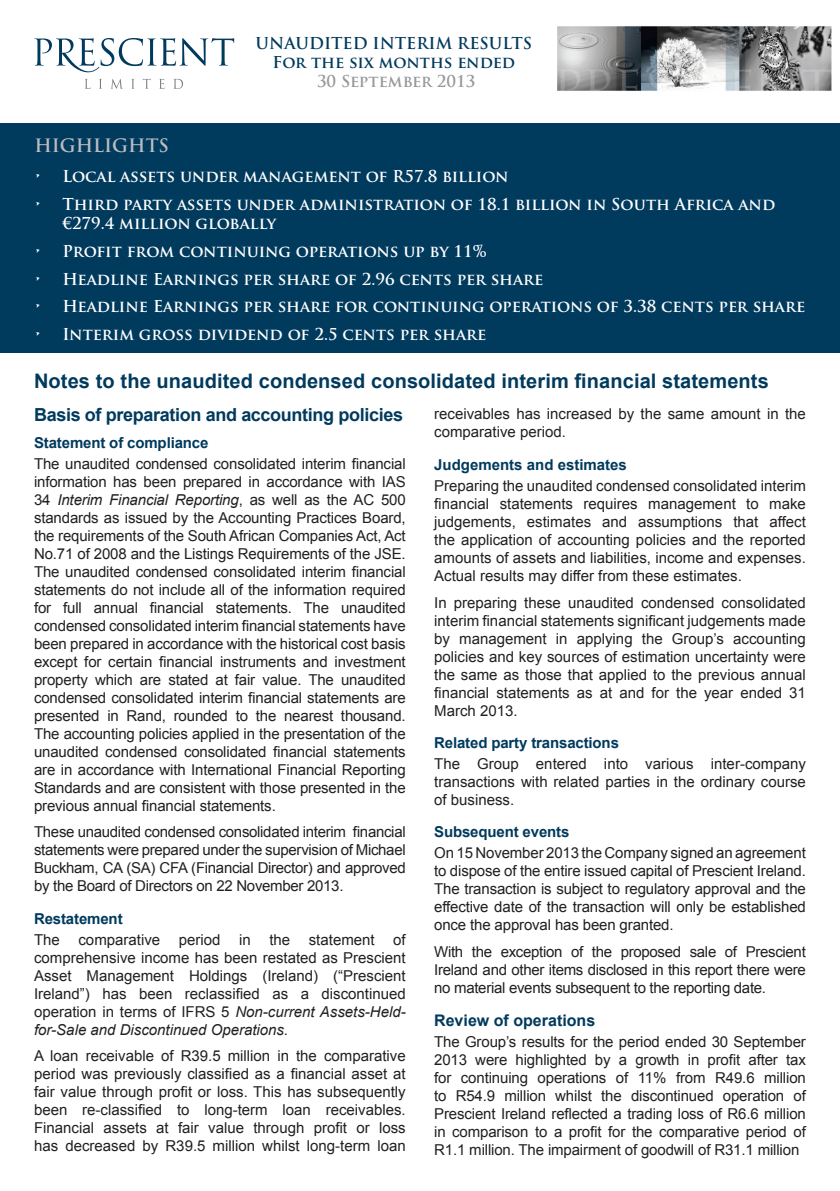
<style>
.page{position:relative;width:840px;height:1191px;background:#fff}
.page>*{position:absolute;margin:0;border:0;box-sizing:border-box;transform-origin:0 0}
.Head_1{font:700 20px "Arial";letter-spacing:.005em;color:#003a5d}
.Head_2{font:700 18px "Arial";letter-spacing:-.02em;color:#003a5d}
.Highlights_copy{font:700 18px "Trajan Pro";color:#bcbdc0}
.Highlights_copy-2{font:700 16px/19.2px "Trajan Pro";color:#fff}
.Main_head{font:700 16px/19.2px "Trajan Pro";color:#003a5d;text-align:center}
.Head_2-2{font:700 16px "Arial";color:#003a5d}
.Body_copy{font:15px/18px "Arial";color:#231f20;text-align:justify}
.Head_3{font:700 15px "Arial";letter-spacing:-.01em;color:#003a5d}
.s1{color:#96989b}
.s2{font-style:italic}
</style>
<div class="page">
<svg style="left:34px;top:38px;width:200px;height:51px"></svg>
<img style="left:557px;top:26px;width:275px;height:65px">
<div style="left:0;top:123px;width:839px;height:230px;background:#003a5d"></div>
<p class="Main_head" style="left:255px;top:34px;width:278px">UNAUDITED INTERIM RESULTS<br>For the six months ended<br><span class="s1">30 September 2013</span></p>
<p class="Highlights_copy" style="left:34px;top:134px;width:136px">HIGHLIGHTS</p>
<p class="Highlights_copy-2" style="left:34px;top:167px;width:475px">• Local assets under management of R57.8 billion</p>
<p class="Highlights_copy-2" style="left:62px;top:195px;width:714px;text-indent:-28px">• Third party assets under administration of 18.1 billion in South Africa and €279.4 million globally</p>
<p class="Highlights_copy-2" style="left:34px;top:242px;width:453px">• Profit from continuing operations up by 11%</p>
<p class="Highlights_copy-2" style="left:34px;top:269px;width:510px">• Headline Earnings per share of 2.96 cents per share</p>
<p class="Highlights_copy-2" style="left:34px;top:297px;width:772px">• Headline Earnings per share for continuing operations of 3.38 cents per share</p>
<p class="Highlights_copy-2" style="left:34px;top:325px;width:453px">• Interim gross dividend of 2.5 cents per share</p>
<p class="Head_1" style="left:34px;top:367px;width:736px">Notes to the unaudited condensed consolidated interim financial statements</p>
<p class="Head_2" style="left:34px;top:403px;width:370px">Basis of preparation and accounting policies</p>
<p class="Head_3" style="left:34px;top:433px;width:176px">Statement of compliance</p>
<p class="Body_copy" style="left:34px;top:455px;width:373px">The unaudited condensed consolidated interim financial information has been prepared in accordance with IAS 34 <span class="s2">Interim Financial Reporting</span>, as well as the AC 500 standards as issued by the Accounting Practices Board, the requirements of the South African Companies Act, Act No.71 of 2008 and the Listings Requirements of the JSE.<br>The unaudited condensed consolidated interim financial statements do not include all of the information required for full annual financial statements. The unaudited condensed consolidated interim financial statements have been prepared in accordance with the historical cost basis except for certain financial instruments and investment property which are stated at fair value. The unaudited condensed consolidated interim financial statements are presented in Rand, rounded to the nearest thousand.<br>The accounting policies applied in the presentation of the unaudited condensed consolidated financial statements are in accordance with International Financial Reporting Standards and are consistent with those presented in the previous annual financial statements.</p>
<p class="Body_copy" style="left:34px;top:823px;width:373px">These unaudited condensed consolidated interim financial statements were prepared under the supervision of Michael Buckham, CA (SA) CFA (Financial Director) and approved by the Board of Directors on 22 November 2013.</p>
<p class="Head_3" style="left:34px;top:908px;width:90px">Restatement</p>
<p class="Body_copy" style="left:34px;top:930px;width:373px">The comparative period in the statement of comprehensive income has been restated as Prescient Asset Management Holdings (Ireland) (“Prescient Ireland”) has been reclassified as a discontinued operation in terms of IFRS 5 <span class="s2">Non-current Assets-Held&shy;for-Sale and Discontinued Operations.</span></p>
<p class="Body_copy" style="left:34px;top:1047px;width:373px">A loan receivable of R39.5 million in the comparative period was previously classified as a financial asset at fair value through profit or loss. This has subsequently been re-classified to long-term loan receivables.<br>Financial assets at fair value through profit or loss has decreased by R39.5 million whilst long-term loan</p>
<p class="Body_copy" style="left:434px;top:405px;width:373px">receivables has increased by the same amount in the comparative period.</p>
<p class="Head_3" style="left:434px;top:455px;width:194px">Judgements and estimates</p>
<p class="Body_copy" style="left:434px;top:477px;width:373px">Preparing the unaudited condensed consolidated interim financial statements requires management to make judgements, estimates and assumptions that affect the application of accounting policies and the reported amounts of assets and liabilities, income and expenses.<br>Actual results may differ from these estimates.</p>
<p class="Body_copy" style="left:434px;top:594px;width:373px">In preparing these unaudited condensed consolidated interim financial statements significant judgements made by management in applying the Group’s accounting policies and key sources of estimation uncertainty were the same as those that applied to the previous annual financial statements as at and for the year ended 31<br>March 2013.</p>
<p class="Head_3" style="left:434px;top:733px;width:186px">Related party transactions</p>
<p class="Body_copy" style="left:434px;top:755px;width:373px">The Group entered into various inter-company transactions with related parties in the ordinary course of business.</p>
<p class="Head_3" style="left:434px;top:822px;width:137px">Subsequent events</p>
<p class="Body_copy" style="left:434px;top:844px;width:373px">On 15 November 2013 the Company signed an agreement to dispose of the entire issued capital of Prescient Ireland.<br>The transaction is subject to regulatory approval and the effective date of the transaction will only be established once the approval has been granted.</p>
<p class="Body_copy" style="left:434px;top:942px;width:373px">With the exception of the proposed sale of Prescient Ireland and other items disclosed in this report there were no material events subsequent to the reporting date.</p>
<p class="Head_2-2" style="left:434px;top:1009px;width:162px">Review of operations</p>
<p class="Body_copy" style="left:434px;top:1032px;width:373px">The Group’s results for the period ended 30 September 2013 were highlighted by a growth in profit after tax for continuing operations of 11% from R49.6 million to R54.9 million whilst the discontinued operation of Prescient Ireland reflected a trading loss of R6.6 million in comparison to a profit for the comparative period of R1.1 million. The impairment of goodwill of R31.1 million</p>
</div>
